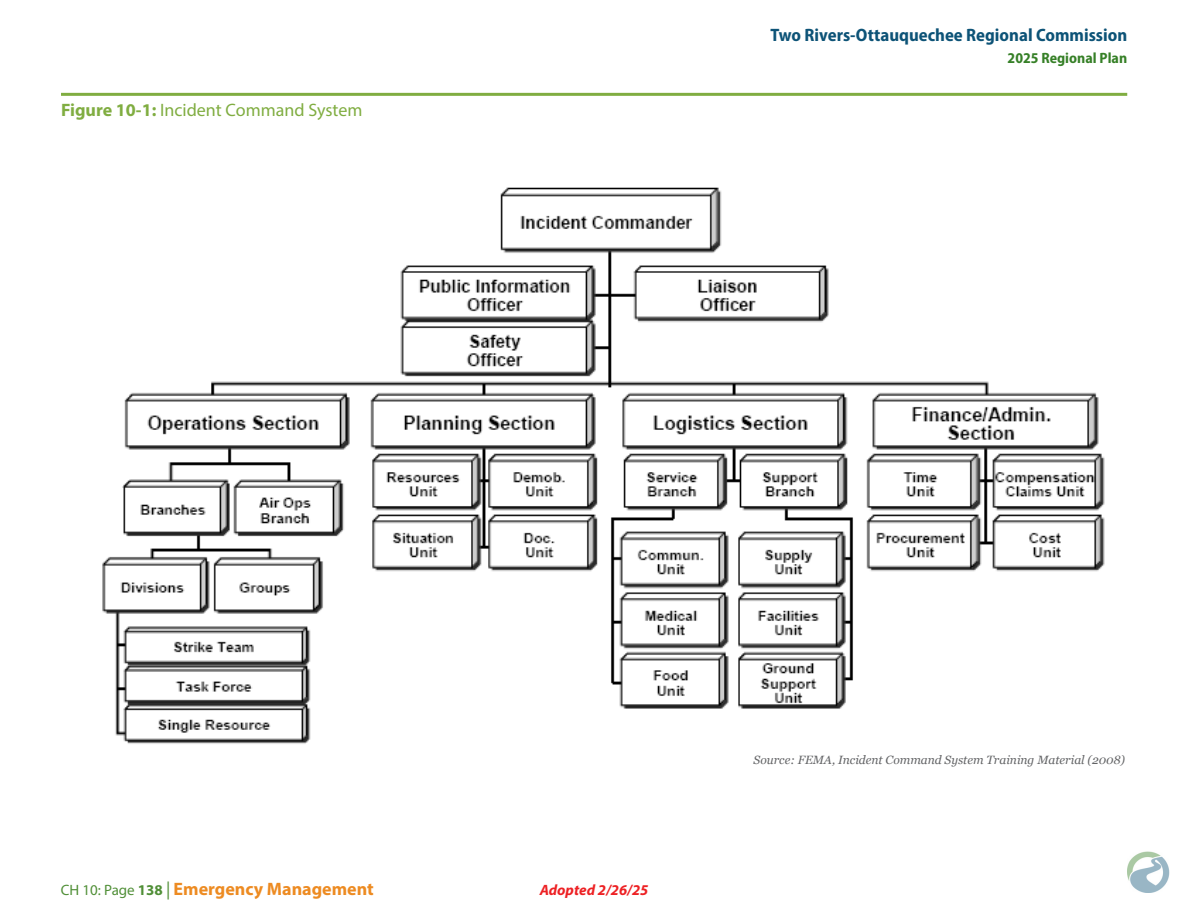
<style>
.page{position:relative;width:1188px;height:918px;background:#fff}
.page>*{position:absolute;margin:0;border:0;box-sizing:border-box;transform-origin:0 0}
.t1{font:18px "Myriad Variable Concept";color:#0d5377}
.t2{font:700 18px "Myriad Pro";color:#ed8b22}
.Figure_Title{font:18px "Myriad Pro";color:#80ad41}
.t3{font:15px "Myriad Variable Concept";color:#368027}
.t4{font:italic 700 15px "Myriad Pro";color:#ed2124}
.t5{font:italic 12px "Georgia";color:#636466}
.s1{font-weight:700}
.s2{font-weight:400;font-size:15px;color:#508f37}
.s3{font-size:15px;color:#508f37}
.s4{font-weight:400;color:#508f37}
</style>
<div class="page">
<img style="left:1128px;top:851px;width:41px;height:41px">
<img style="left:102px;top:187px;width:1003px;height:557px">
<hr style="left:61px;top:93px;width:1066px;height:3px;background:#80ad41">
<p class="Figure_Title" style="left:61px;top:99px;width:303px"><span class="s1">Figure 10-1:</span> Incident Command System</p>
<h1 class="t1" style="left:771px;top:24px;width:358px">Two Rivers-Ottauquechee Regional Commission</h1>
<p class="t3" style="left:1008px;top:49px;width:121px">2025 Regional Plan</p>
<h1 class="t2" style="left:61px;top:878px;width:315px"><span class="s2">CH 10: Page</span> <span class="s3">138</span> <span class="s4">|</span> Emergency Management</h1>
<p class="t4" style="left:540px;top:881px;width:110px">Adopted 2/26/25</p>
<p class="t5" style="left:754px;top:752px;width:373px">Source: FEMA, Incident Command System Training Material (2008)</p>
</div>
